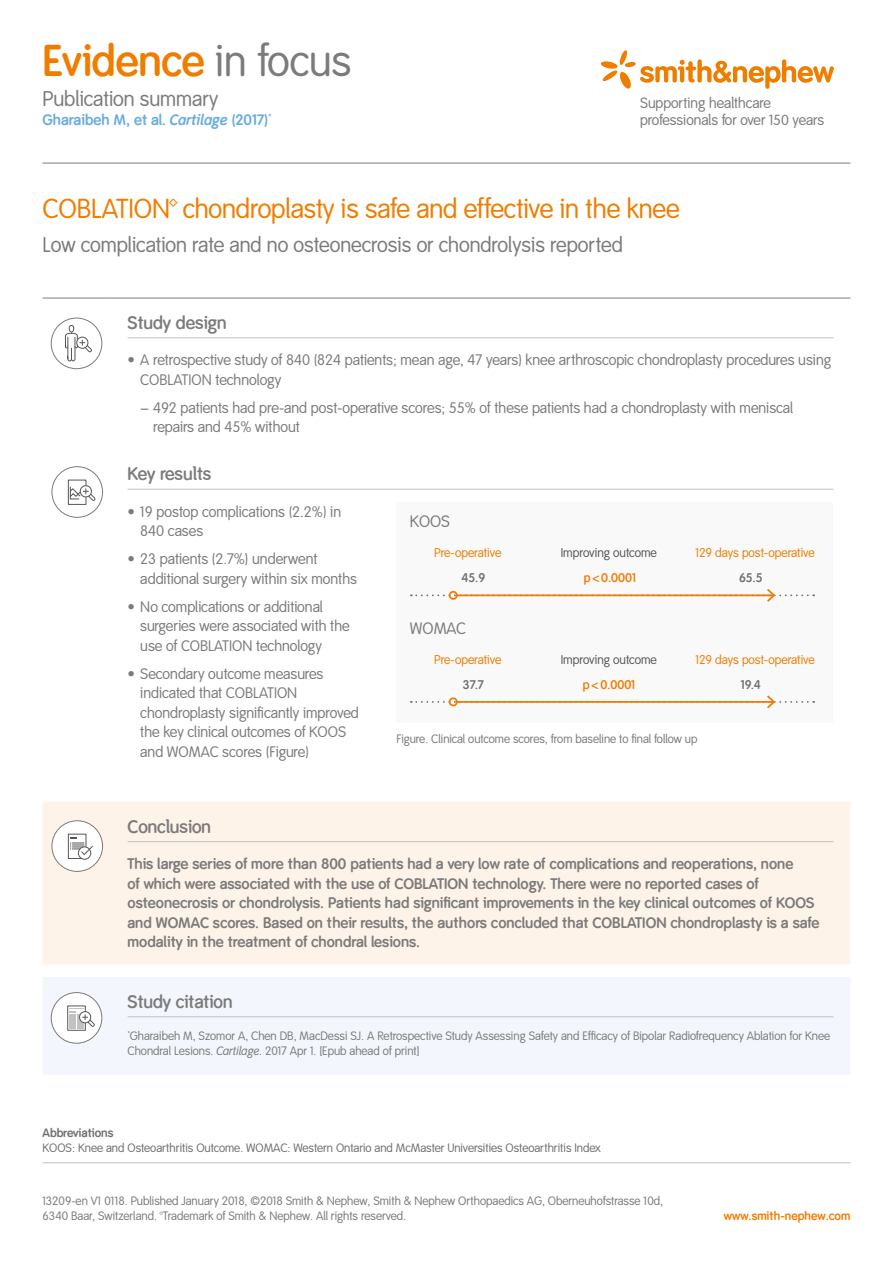
<style>
.page{position:relative;width:893px;height:1263px;background:#fff}
.page>*{position:absolute;margin:0;border:0;box-sizing:border-box;transform-origin:0 0}
.Headline_5{font:600 43.5px "Smith&Nephew";color:#ef7d00}
.Title_Intro__Orange{font:27px "Smith&Nephew";letter-spacing:-.005em;color:#ef7d00}
.Stand_first{font:21px "Smith&Nephew";color:#7c7b7b}
.Study_summary{font:21px "Smith&Nephew";color:#7c7b7b}
.Heading_5__Grey_unde{font:600 18px "Smith&Nephew";color:#7c7b7b}
.Captions{font:16.2px "Smith&Nephew";color:#7c7b7b}
.t1{font:15px/19.5px "Smith&Nephew";color:#7c7b7b}
.Body_10pt{font:700 15px/19.5px "Smith&Nephew";color:#7c7b7b}
.Study_Summary_Paper{font:700 15px "Smith&Nephew";color:#69acdf}
.t2{font:14.7px/17.7px "Smith&Nephew";color:#7c7b7b}
.Bullets{font:12.6px "Smith&Nephew";color:#ef7d05}
.Bullets-2{font:12.6px "Smith&Nephew";color:#575756}
.Bullets-3{font:600 12.6px "Smith&Nephew";color:#706f6f}
.Bullets-4{font:600 12.6px "Smith&Nephew";color:#ef7d05}
.Captions-2{font:12px/15px "Smith&Nephew";color:#7c7b7b}
.Bullets-5{font:12px/15px "Smith&Nephew";color:#706f6f}
.Captions-3{font:700 12px "Smith&Nephew";color:#ef7d00}
.s1{font-weight:400;color:#7c7b7b}
.s2{font-style:italic}
.s3{font-weight:700}
</style>
<div class="page">
<div style="left:43px;top:802px;width:807px;height:162px;background:#fef3e8"></div>
<div style="left:43px;top:977px;width:807px;height:98px;background:#f3f7fd"></div>
<hr style="left:43px;top:298px;width:68px;height:1px;background:#7c7b7b">
<hr style="left:111px;top:298px;width:739px;height:1px;background:#7c7b7b">
<hr style="left:128px;top:337px;width:705px;height:1px;background:#c2c1c1">
<hr style="left:128px;top:489px;width:705px;height:1px;background:#c2c1c1">
<hr style="left:128px;top:841px;width:705px;height:1px;background:#c2c1c1">
<hr style="left:128px;top:1016px;width:705px;height:1px;background:#c2c1c1">
<svg style="left:52px;top:467px;width:51px;height:50px"></svg>
<svg style="left:55px;top:470px;width:45px;height:44px"></svg>
<div style="left:52px;top:466px;width:51px;height:51px;border:1px solid #7c7b7b;border-radius:50%"></div>
<svg style="left:51px;top:992px;width:51px;height:51px"></svg>
<svg style="left:54px;top:995px;width:45px;height:45px"></svg>
<div style="left:51px;top:992px;width:51px;height:51px;border:1px solid #7c7b7b;border-radius:50%"></div>
<svg style="left:52px;top:821px;width:51px;height:50px"></svg>
<svg style="left:55px;top:824px;width:45px;height:44px"></svg>
<div style="left:52px;top:820px;width:51px;height:51px;border:1px solid #7c7b7b;border-radius:50%"></div>
<svg style="left:51px;top:318px;width:51px;height:51px"></svg>
<svg style="left:54px;top:321px;width:45px;height:45px"></svg>
<div style="left:51px;top:318px;width:51px;height:51px;border:1px solid #7c7b7b;border-radius:50%"></div>
<div style="left:396px;top:502px;width:437px;height:220px;background:#f9f9f9"></div>
<svg style="left:411px;top:695px;width:403px;height:14px"></svg>
<svg style="left:411px;top:589px;width:403px;height:13px"></svg>
<hr style="left:43px;top:1162px;width:807px;height:1px;background:#c2c1c1">
<svg style="left:601px;top:50px;width:233px;height:39px"></svg>
<hr style="left:43px;top:163px;width:807px;height:1px;background:#7c7b7b">
<p class="Headline_5" style="left:43px;top:36px;width:310px">Evidence <span class="s1">in focus</span></p>
<p class="Study_summary" style="left:43px;top:87px;width:177px">Publication summary</p>
<p class="Study_Summary_Paper" style="left:43px;top:111px;width:230px">Gharaibeh M, et al. <span class="s2">Cartilage</span> (2017)<sup>*</sup></p>
<p class="t2" style="left:640px;top:94px;width:185px">Supporting healthcare professionals for over 150 years</p>
<p class="Title_Intro__Orange" style="left:43px;top:193px;width:639px">COBLATION™ chondroplasty is safe and effective in the knee</p>
<p class="Stand_first" style="left:43px;top:233px;width:582px">Low complication rate and no osteonecrosis or chondrolysis reported</p>
<p class="Heading_5__Grey_unde" style="left:128px;top:312px;width:100px">Study design</p>
<p class="t1" style="left:140px;top:351px;width:692px;text-indent:-13px">• A retrospective study of 840 (824 patients; mean age, 47 years) knee arthroscopic chondroplasty procedures using<br>COBLATION technology</p>
<p class="t1" style="left:153px;top:398px;width:641px;text-indent:-13px">− 492 patients had pre-and post-operative scores; 55% of these patients had a chondroplasty with meniscal repairs and 45% without</p>
<p class="Heading_5__Grey_unde" style="left:128px;top:464px;width:85px">Key results</p>
<p class="t1" style="left:140px;top:502px;width:202px;text-indent:-13px">• 19 postop complications (2.2%) in<br>840 cases</p>
<p class="t1" style="left:140px;top:550px;width:218px;text-indent:-13px">• 23 patients (2.7%) underwent additional surgery within six months</p>
<p class="t1" style="left:140px;top:597px;width:211px;text-indent:-13px">• No complications or additional surgeries were associated with the use of COBLATION technology</p>
<p class="t1" style="left:140px;top:664px;width:220px;text-indent:-13px">• Secondary outcome measures indicated that COBLATION chondroplasty significantly improved the key clinical outcomes of KOOS and WOMAC scores (Figure)</p>
<p class="Captions" style="left:410px;top:512px;width:42px">KOOS</p>
<p class="Bullets" style="left:434px;top:545px;width:69px">Pre-operative</p>
<p class="Bullets-2" style="left:561px;top:545px;width:98px">Improving outcome</p>
<p class="Bullets" style="left:696px;top:545px;width:121px">129 days post-operative</p>
<p class="Bullets-4" style="left:584px;top:571px;width:54px">p &lt; 0.0001</p>
<p class="Bullets-3" style="left:462px;top:571px;width:25px">45.9</p>
<p class="Bullets-3" style="left:739px;top:571px;width:25px">65.5</p>
<p class="Captions" style="left:410px;top:619px;width:58px">WOMAC</p>
<p class="Bullets" style="left:434px;top:652px;width:69px">Pre-operative</p>
<p class="Bullets-2" style="left:561px;top:652px;width:98px">Improving outcome</p>
<p class="Bullets" style="left:696px;top:652px;width:121px">129 days post-operative</p>
<p class="Bullets-4" style="left:583px;top:677px;width:54px">p &lt; 0.0001</p>
<p class="Bullets-3" style="left:463px;top:677px;width:23px">37.7</p>
<p class="Bullets-3" style="left:741px;top:677px;width:22px">19.4</p>
<p class="Captions-2" style="left:396px;top:731px;width:302px">Figure. Clinical outcome scores, from baseline to final follow up</p>
<p class="Heading_5__Grey_unde" style="left:128px;top:816px;width:85px">Conclusion</p>
<p class="Body_10pt" style="left:128px;top:855px;width:693px">This large series of more than 800 patients had a very low rate of complications and reoperations, none<br>of which were associated with the use of COBLATION technology. There were no reported cases of osteonecrosis or chondrolysis. Patients had significant improvements in the key clinical outcomes of KOOS and WOMAC scores. Based on their results, the authors concluded that COBLATION chondroplasty is a safe modality in the treatment of chondral lesions.</p>
<p class="Heading_5__Grey_unde" style="left:128px;top:991px;width:106px">Study citation</p>
<p class="Captions-2" style="left:128px;top:1029px;width:704px"><sup>*</sup>Gharaibeh M, Szomor A, Chen DB, MacDessi SJ. A Retrospective Study Assessing Safety and Efficacy of Bipolar Radiofrequency Ablation for Knee<br>Chondral Lesions. <span class="s2">Cartilage</span>. 2017 Apr 1. [Epub ahead of print]</p>
<p class="Bullets-5" style="left:43px;top:1125px;width:560px"><span class="s3">Abbreviations<br></span>KOOS: Knee and Osteoarthritis Outcome. WOMAC: Western Ontario and McMaster Universities Osteoarthritis Index</p>
<p class="Captions-2" style="left:43px;top:1194px;width:622px">13209-en V1 0118. Published January 2018, ©2018 Smith &amp; Nephew, Smith &amp; Nephew Orthopaedics AG, Oberneuhofstrasse 10d,<br>6340 Baar, Switzerland. ™Trademark of Smith &amp; Nephew. All rights reserved.</p>
<p class="Captions-3" style="left:724px;top:1209px;width:128px">www.smith-nephew.com</p>
</div>
